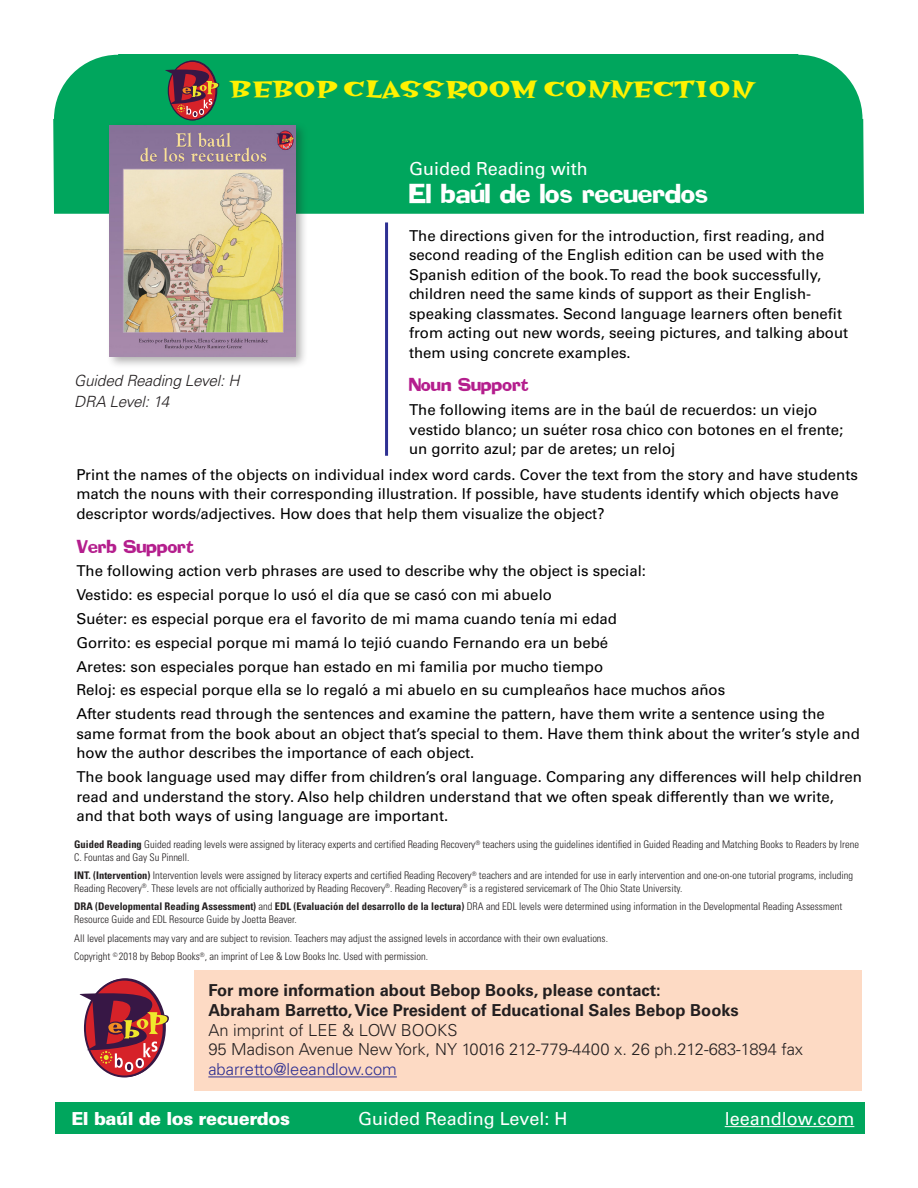
<style>
.page{position:relative;width:918px;height:1188px;background:#fff}
.page>*{position:absolute;margin:0;border:0;box-sizing:border-box;transform-origin:0 0}
.t1{font:26.4px "Hotsy Totsy Bold Mv B";color:#fff101}
.Header_book_title{font:24px "Addled";color:#fff}
.t2{font:18px "Univers";color:#fff}
.t3{font:900 18px "Univers";letter-spacing:-.025em;color:#fff}
.contact_info{font:700 16.5px/19.8px "Univers";color:#231f20}
.contact_info-2{font:300 16.5px "Univers";color:#2e3092}
.cross_curricular_par{font:16.5px "Addled";color:#b41e8d}
.Spanish_edition_desc{font:italic 300 15.45px "Univers";letter-spacing:-.01em;color:#231f20}
.Spanish_edition_desc-2{font:italic 300 15.45px "Univers";letter-spacing:-.03em;color:#231f20}
.Spanish_language_edi{font:15px/19.5px "Univers";color:#000}
.credits{font:300 condensed 10.5px/12.6px "Univers";color:#231f20}
.s1{font-weight:700}
.s2{font-weight:300}
</style>
<div class="page">
<div style="left:53px;top:54px;width:811px;height:160px;background:#00a65d"></div>
<svg style="left:168px;top:61px;width:48px;height:59px"></svg>
<svg style="left:165px;top:70px;width:54px;height:47px;background:#784b43"></svg>
<div style="left:55px;top:1102px;width:810px;height:31px;background:#00a65d"></div>
<hr style="left:725px;top:1126px;width:129px;height:1px;background:#fff">
<hr style="left:385px;top:222px;width:3px;height:234px;background:#2e3092">
<div style="left:106px;top:121px;width:202px;height:248px;background:#231f20;opacity:.35"></div>
<img style="left:110px;top:125px;width:186px;height:232px">
<div style="left:195px;top:970px;width:667px;height:121px;background:#fddac4"></div>
<hr style="left:208px;top:1077px;width:189px;height:1px;background:#2e3092">
<svg style="left:85px;top:980px;width:79px;height:97px"></svg>
<svg style="left:80px;top:993px;width:89px;height:79px"></svg>
<svg style="left:475px;top:182px;width:7px;height:5px"></svg>
<p class="t1" style="left:230px;top:75px;width:525px">BEBOP CLASSROOM CONNECTION</p>
<p class="Spanish_edition_desc" style="left:74px;top:371px;width:167px">Guided Reading Level: H</p>
<p class="Spanish_edition_desc-2" style="left:74px;top:392px;width:97px">DRA Level: 14</p>
<p class="t2" style="left:409px;top:158px;width:180px">Guided Reading with</p>
<p class="Header_book_title" style="left:409px;top:184px;width:301px">El baul de los recuerdos</p>
<p class="Spanish_language_edi" style="left:409px;top:226px;width:441px">The directions given for the introduction, first reading, and second reading of the English edition can be used with the Spanish edition of the book. To read the book successfully, children need the same kinds of support as their English&shy;speaking classmates. Second language learners often benefit from acting out new words, seeing pictures, and talking about them using concrete examples.</p>
<p class="cross_curricular_par" style="left:409px;top:378px;width:122px">Noun Support</p>
<p class="Spanish_language_edi" style="left:409px;top:400px;width:436px">The following items are in the baúl de recuerdos: un viejo vestido blanco; un suéter rosa chico con botones en el frente; un gorrito azul; par de aretes; un reloj</p>
<p class="Spanish_language_edi" style="left:76px;top:465px;width:783px">Print the names of the objects on individual index word cards. Cover the text from the story and have students match the nouns with their corresponding illustration. If possible, have students identify which objects have descriptor words/adjectives. How does that help them visualize the object?</p>
<p class="cross_curricular_par" style="left:76px;top:539px;width:120px">Verb Support</p>
<p class="Spanish_language_edi" style="left:76px;top:561px;width:571px">The following action verb phrases are used to describe why the object is special:</p>
<p class="Spanish_language_edi" style="left:76px;top:585px;width:477px">Vestido: es especial porque lo usó el día que se casó con mi abuelo</p>
<p class="Spanish_language_edi" style="left:76px;top:609px;width:542px">Suéter: es especial porque era el favorito de mi mama cuando tenía mi edad</p>
<p class="Spanish_language_edi" style="left:76px;top:633px;width:533px">Gorrito: es especial porque mi mamá lo tejió cuando Fernando era un bebé</p>
<p class="Spanish_language_edi" style="left:76px;top:657px;width:528px">Aretes: son especiales porque han estado en mi familia por mucho tiempo</p>
<p class="Spanish_language_edi" style="left:76px;top:680px;width:650px">Reloj: es especial porque ella se lo regaló a mi abuelo en su cumpleaños hace muchos años</p>
<p class="Spanish_language_edi" style="left:76px;top:704px;width:785px">After students read through the sentences and examine the pattern, have them write a sentence using the same format from the book about an object that’s special to them. Have them think about the writer’s style and how the author describes the importance of each object.</p>
<p class="Spanish_language_edi" style="left:76px;top:767px;width:787px">The book language used may differ from children’s oral language. Comparing any differences will help children read and understand the story. Also help children understand that we often speak differently than we write, and that both ways of using language are important.</p>
<p class="credits" style="left:74px;top:838px;width:786px"><span class="s1">Guided Reading</span> Guided reading levels were assigned by literacy experts and certified Reading Recovery<sup>®</sup> teachers using the guidelines identified in Guided Reading and Matching Books to Readers by Irene<br>C. Fountas and Gay Su Pinnell.</p>
<p class="credits" style="left:74px;top:869px;width:780px"><span class="s1">INT. (Intervention)</span> Intervention levels were assigned by literacy experts and certified Reading Recovery<sup>®</sup> teachers and are intended for use in early intervention and one-on-one tutorial programs, including<br>Reading Recovery<sup>®</sup>. These levels are not officially authorized by Reading Recovery<sup>®</sup>. Reading Recovery<sup>®</sup> is a registered servicemark of The Ohio State University.</p>
<p class="credits" style="left:74px;top:900px;width:770px"><span class="s1">DRA (Developmental Reading Assessment)</span> and <span class="s1">EDL (Evaluación del desarrollo de la lectura)</span> DRA and EDL levels were determined using information in the Developmental Reading Assessment<br>Resource Guide and EDL Resource Guide by Joetta Beaver.</p>
<p class="credits" style="left:74px;top:932px;width:535px">All level placements may vary and are subject to revision. Teachers may adjust the assigned levels in accordance with their own evaluations.</p>
<p class="credits" style="left:74px;top:950px;width:355px">Copyright <sup>©</sup> 2018 by Bebop Books<sup>®</sup>, an imprint of Lee &amp; Low Books Inc. Used with permission.</p>
<p class="contact_info" style="left:208px;top:981px;width:596px">For more information about Bebop Books, please contact:<br>Abraham Barretto, Vice President of Educational Sales Bebop Books<br><span class="s2">An imprint of LEE &amp; LOW BOOKS<br>95 Madison Avenue New York, NY 10016 212-779-4400 x. 26 ph.212-683-1894 fax</span></p>
<p class="contact_info-2" style="left:208px;top:1059px;width:190px">abarretto@leeandlow.com</p>
<p class="t3" style="left:71px;top:1107px;width:220px">El baúl de los recuerdos</p>
<p class="t2" style="left:358px;top:1108px;width:211px">Guided Reading Level: H</p>
<p class="t2" style="left:725px;top:1108px;width:131px">leeandlow.com</p>
</div>
